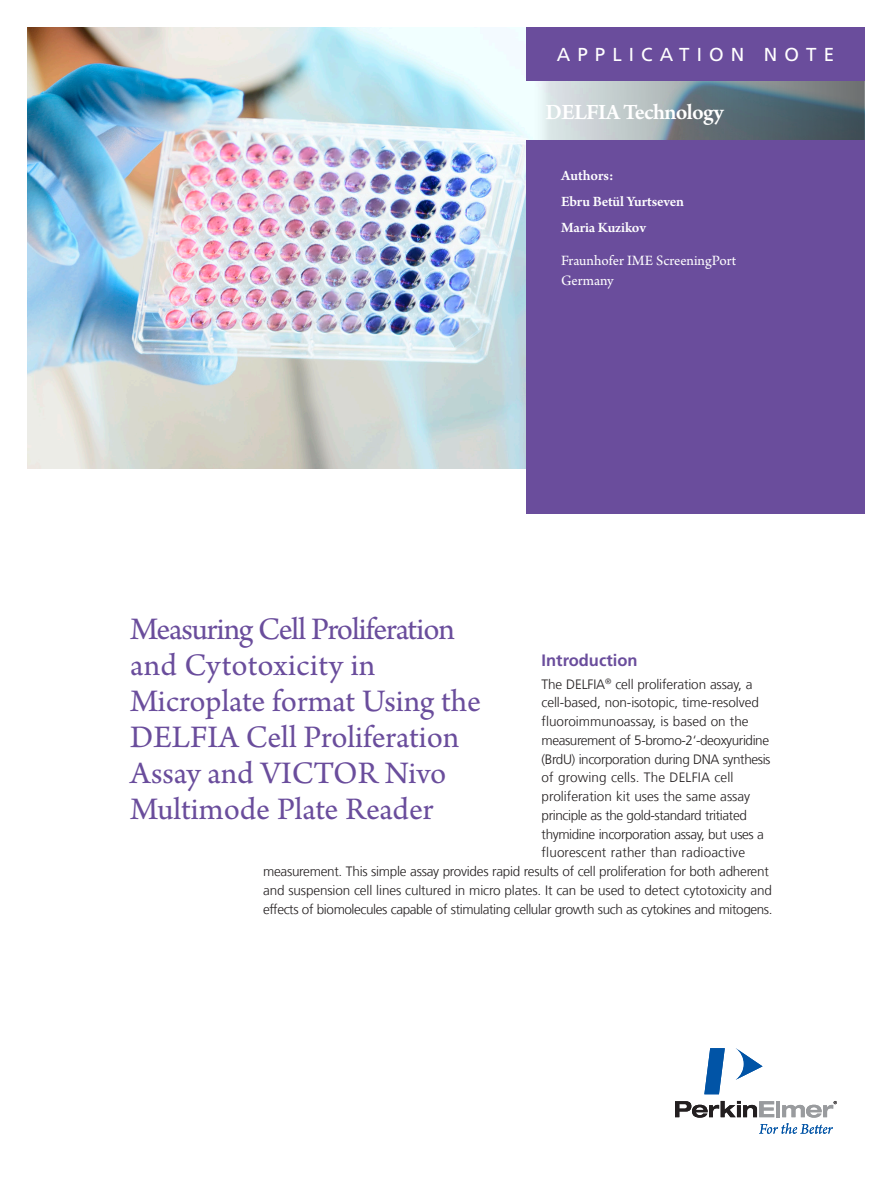
<style>
.page{position:relative;width:891px;height:1188px;background:#fff}
.page>*{position:absolute;margin:0;border:0;box-sizing:border-box;transform-origin:0 0}
.Intro_Head{font:33px/36px "Arno Pro";letter-spacing:-.005em;color:#6a4d9c}
.Product_header_panto{font:600 23.1px "Arno Pro";letter-spacing:-.03em;color:#fff}
.t1{font:18.75px "Frutiger LT Com";letter-spacing:.38em;color:#fff}
.table{font:700 16.5px "Frutiger LT Com";color:#6a4d9c}
.Body{font:600 15px "Arno Pro";letter-spacing:-.01em;color:#fff}
.Body-2{font:15px/19.5px "Arno Pro";color:#fff}
.Paragraph_Head{font:300 13.5px "Frutiger LT Com";letter-spacing:-.02em;color:#231f20}
.Paragraph_Head-2{font:300 13.5px "Frutiger LT Com";color:#231f20}
.Paragraph_Head-3{font:300 13.5px "Frutiger LT Com";letter-spacing:.01em;color:#231f20}
</style>
<div class="page">
<img style="left:28px;top:27px;width:501px;height:442px">
<svg style="left:529px;top:81px;width:336px;height:59px;background:#8a999e"></svg>
<svg style="left:736px;top:1048px;width:27px;height:32px"></svg>
<svg style="left:704px;top:1048px;width:21px;height:46px"></svg>
<svg style="left:675px;top:1101px;width:162px;height:33px"></svg>
<div style="left:526px;top:27px;width:339px;height:54px;background:#6a4d9c"></div>
<div style="left:526px;top:140px;width:339px;height:374px;background:#6a4d9c"></div>
<p class="t1" style="left:557px;top:43px;width:279px">APPLICATION NOTE</p>
<p class="Product_header_panto" style="left:546px;top:99px;width:180px">DELFIA Technology</p>
<p class="Body" style="left:561px;top:167px;width:54px">Authors:</p>
<p class="Body" style="left:561px;top:193px;width:124px">Ebru Betül Yurtseven</p>
<p class="Body" style="left:561px;top:219px;width:86px">Maria Kuzikov</p>
<p class="Body-2" style="left:561px;top:252px;width:177px">Fraunhofer IME ScreeningPort<br>Germany</p>
<p class="Intro_Head" style="left:130px;top:613px;width:352px">Measuring Cell Proliferation and Cytotoxicity in<br>Microplate format Using the<br>DELFIA Cell Proliferation<br>Assay and VICTOR Nivo<br>Multimode Plate Reader</p>
<p class="table" style="left:542px;top:650px;width:97px">Introduction</p>
<p class="Paragraph_Head" style="left:542px;top:676px;width:212px">The DELFIA<sup>®</sup> cell proliferation assay, a</p>
<p class="Paragraph_Head" style="left:542px;top:695px;width:219px">cell-based, non-isotopic, time-resolved</p>
<p class="Paragraph_Head-2" style="left:542px;top:714px;width:209px">fluoroimmunoassay, is based on the</p>
<p class="Paragraph_Head" style="left:542px;top:732px;width:229px">measurement of 5-bromo-2‘-deoxyuridine</p>
<p class="Paragraph_Head" style="left:542px;top:751px;width:230px">(BrdU) incorporation during DNA synthesis</p>
<p class="Paragraph_Head-3" style="left:542px;top:770px;width:193px">of growing cells. The DELFIA cell</p>
<p class="Paragraph_Head-2" style="left:542px;top:789px;width:210px">proliferation kit uses the same assay</p>
<p class="Paragraph_Head" style="left:542px;top:807px;width:207px">principle as the gold-standard tritiated</p>
<p class="Paragraph_Head" style="left:542px;top:826px;width:224px">thymidine incorporation assay, but uses a</p>
<p class="Paragraph_Head-3" style="left:542px;top:845px;width:205px">fluorescent rather than radioactive</p>
<p class="Paragraph_Head" style="left:263px;top:864px;width:507px">measurement. This simple assay provides rapid results of cell proliferation for both adherent</p>
<p class="Paragraph_Head" style="left:263px;top:882px;width:510px">and suspension cell lines cultured in micro plates. It can be used to detect cytotoxicity and</p>
<p class="Paragraph_Head" style="left:263px;top:901px;width:511px">effects of biomolecules capable of stimulating cellular growth such as cytokines and mitogens.</p>
</div>
